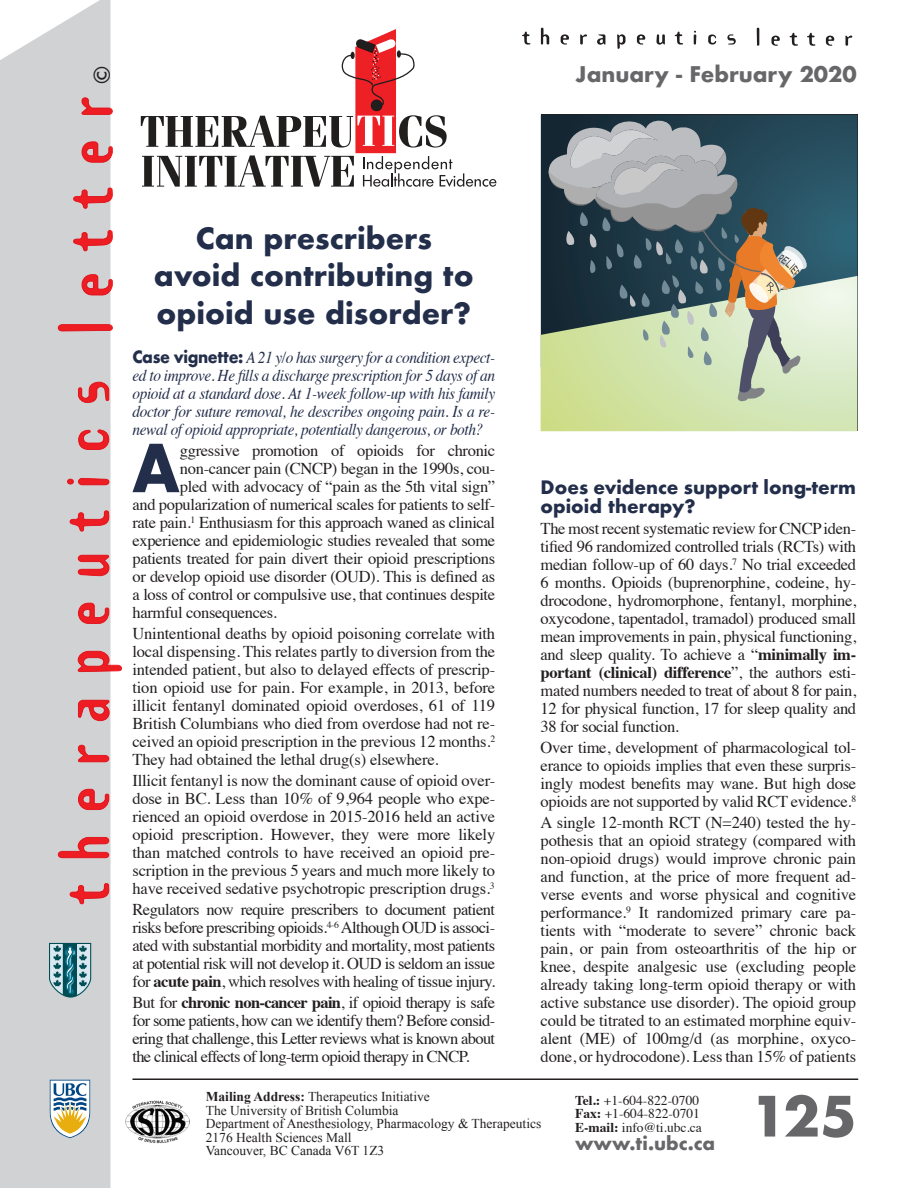
<style>
.page{position:relative;width:918px;height:1188px;background:#fff}
.page>*{position:absolute;margin:0;border:0;box-sizing:border-box;transform-origin:0 0}
.t1{font:700 64.2px "Futura";color:#232e4b;scale:.93 1}
.t2{font:700 54px "Futura";color:#67676a}
.t3{font:700 28.5px/37.5px "Futura";color:#232e4b;text-align:center}
.t4{font:700 21px "Futura";color:#67676a}
.t5{font:500 21px "Futura";color:#231f20}
.t6{font:700 18px/19.5px "Futura";color:#232e4b}
.t7{font:700 18px "Futura";color:#67676a}
.t8{font:16.5px/18px "Times";letter-spacing:-.02em;color:#231f20;text-align:justify}
.t9{font:italic 16.5px/18px "Times";letter-spacing:-.025em;color:#232e4b;text-align:justify;scale:.93 1}
.t10{font:13.5px/13.5px "Times New Roman";color:#231f20}
.t11{font:13.5px/13.5px "Times";color:#231f20}
.s1{font-family:"Futura";font-weight:700;font-style:normal}
.s2{font-weight:700}
</style>
<div class="page">
<div style="left:0;top:0;width:110px;height:1188px;background:#d1d2d4"></div>
<svg style="left:58px;top:324px;width:55px;height:8px"></svg>
<svg style="left:81px;top:274px;width:32px;height:22px"></svg>
<svg style="left:73px;top:230px;width:40px;height:22px"></svg>
<svg style="left:73px;top:187px;width:40px;height:22px"></svg>
<svg style="left:81px;top:141px;width:32px;height:22px"></svg>
<svg style="left:81px;top:97px;width:32px;height:18px"></svg>
<svg style="left:69px;top:883px;width:41px;height:22px"></svg>
<svg style="left:58px;top:837px;width:51px;height:21px"></svg>
<svg style="left:78px;top:789px;width:31px;height:21px"></svg>
<svg style="left:78px;top:744px;width:31px;height:19px"></svg>
<svg style="left:78px;top:699px;width:32px;height:22px"></svg>
<svg style="left:77px;top:651px;width:45px;height:21px"></svg>
<svg style="left:78px;top:602px;width:31px;height:22px"></svg>
<svg style="left:78px;top:554px;width:32px;height:23px"></svg>
<svg style="left:69px;top:510px;width:41px;height:22px"></svg>
<svg style="left:67px;top:478px;width:43px;height:8px"></svg>
<svg style="left:78px;top:429px;width:31px;height:21px"></svg>
<svg style="left:78px;top:381px;width:31px;height:22px"></svg>
<svg style="left:49px;top:943px;width:42px;height:55px;background:#709fa7"></svg>
<hr style="left:132px;top:1078px;width:726px;height:2px;background:#231f20">
<img style="left:125px;top:1100px;width:65px;height:44px">
<svg style="left:50px;top:1080px;width:40px;height:58px"></svg>
<svg style="left:141px;top:29px;width:355px;height:158px"></svg>
<svg style="left:757px;top:28px;width:2px;height:18px"></svg>
<svg style="left:771px;top:36px;width:9px;height:10px"></svg>
<svg style="left:790px;top:33px;width:8px;height:13px"></svg>
<svg style="left:807px;top:33px;width:8px;height:13px"></svg>
<svg style="left:826px;top:36px;width:8px;height:10px"></svg>
<svg style="left:845px;top:36px;width:7px;height:10px"></svg>
<svg style="left:522px;top:32px;width:8px;height:13px"></svg>
<svg style="left:541px;top:28px;width:8px;height:17px"></svg>
<svg style="left:561px;top:34px;width:8px;height:11px"></svg>
<svg style="left:580px;top:34px;width:7px;height:11px"></svg>
<svg style="left:597px;top:34px;width:8px;height:11px"></svg>
<svg style="left:617px;top:34px;width:9px;height:15px"></svg>
<svg style="left:637px;top:34px;width:8px;height:11px"></svg>
<svg style="left:656px;top:34px;width:9px;height:11px"></svg>
<svg style="left:675px;top:32px;width:8px;height:13px"></svg>
<svg style="left:694px;top:31px;width:2px;height:14px"></svg>
<svg style="left:708px;top:34px;width:8px;height:11px"></svg>
<svg style="left:727px;top:34px;width:9px;height:11px"></svg>
<svg style="left:541px;top:115px;width:316px;height:161px;background:#264f60"></svg>
<svg style="left:541px;top:276px;width:316px;height:155px;background:#d0e0b3"></svg>
<svg style="left:548px;top:118px;width:259px;height:285px;background:#7f8d82"></svg>
<p class="t5" style="left:88px;top:84px;width:19px;rotate:-90deg">©</p>
<p class="t4" style="left:576px;top:59px;width:283px">January - February 2020</p>
<h3 class="t3" style="left:154px;top:219px;width:321px">Can prescribers avoid contributing to opioid use disorder?</h3>
<p class="t9" style="left:132px;top:348px;width:392px"><span class="s1">Case vignette:</span> A 21 y/o has surgery for a condition expect&shy;ed to improve. He fills a discharge prescription for 5 days of an opioid at a standard dose. At 1-week follow-up with his family doctor for suture removal, he describes ongoing pain. Is a re&shy;newal of opioid appropriate, potentially dangerous, or both?</p>
<h1 class="t1" style="left:132px;top:422px;width:53px">A</h1>
<p class="t8" style="left:180px;top:440px;width:317px">ggressive promotion of opioids for chronic</p>
<p class="t8" style="left:180px;top:458px;width:317px">non-cancer pain (CNCP) began in the 1990s, cou-</p>
<p class="t8" style="left:180px;top:476px;width:317px">pled with advocacy of “pain as the 5th vital sign”</p>
<p class="t8" style="left:132px;top:494px;width:364px">and popularization of numerical scales for patients to self-</p>
<p class="t8" style="left:132px;top:512px;width:364px">rate pain.<sup>1</sup> Enthusiasm for this approach waned as clinical</p>
<p class="t8" style="left:132px;top:530px;width:364px">experience and epidemiologic studies revealed that some</p>
<p class="t8" style="left:132px;top:548px;width:364px">patients treated for pain divert their opioid prescriptions</p>
<p class="t8" style="left:132px;top:566px;width:364px">or develop opioid use disorder (OUD). This is defined as</p>
<p class="t8" style="left:132px;top:584px;width:364px">a loss of control or compulsive use, that continues despite</p>
<p class="t8" style="left:132px;top:602px;width:146px">harmful consequences.</p>
<p class="t8" style="left:132px;top:623px;width:364px">Unintentional deaths by opioid poisoning correlate with local dispensing. This relates partly to diversion from the intended patient, but also to delayed effects of prescrip&shy;tion opioid use for pain. For example, in 2013, before illicit fentanyl dominated opioid overdoses, 61 of 119<br>British Columbians who died from overdose had not re&shy;ceived an opioid prescription in the previous 12 months.<sup>2<br></sup>They had obtained the lethal drug(s) elsewhere.</p>
<p class="t8" style="left:132px;top:770px;width:364px">Illicit fentanyl is now the dominant cause of opioid over&shy;dose in BC. Less than 10% of 9,964 people who expe&shy;rienced an opioid overdose in 2015-2016 held an active opioid prescription. However, they were more likely than matched controls to have received an opioid pre&shy;scription in the previous 5 years and much more likely to have received sedative psychotropic prescription drugs.<sup>3</sup></p>
<p class="t8" style="left:132px;top:899px;width:364px">Regulators now require prescribers to document patient risks before prescribing opioids.<sup>4-6</sup> Although OUD is associ&shy;ated with substantial morbidity and mortality, most patients at potential risk will not develop it. OUD is seldom an issue for <span class="s2">acute pain</span>, which resolves with healing of tissue injury.</p>
<p class="t8" style="left:132px;top:992px;width:364px">But for <span class="s2">chronic non-cancer pain</span>, if opioid therapy is safe for some patients, how can we identify them? Before consid&shy;ering that challenge, this Letter reviews what is known about the clinical effects of long-term opioid therapy in CNCP.</p>
<p class="t6" style="left:541px;top:477px;width:317px">Does evidence support long-term opioid therapy?</p>
<p class="t8" style="left:541px;top:518px;width:317px">The most recent systematic review for CNCP iden&shy;tified 96 randomized controlled trials (RCTs) with median follow-up of 60 days.<sup>7</sup> No trial exceeded 6 months. Opioids (buprenorphine, codeine, hy&shy;drocodone, hydromorphone, fentanyl, morphine, oxycodone, tapentadol, tramadol) produced small mean improvements in pain, physical functioning, and sleep quality. To achieve a “<span class="s2">minimally im&shy;portant (clinical) difference</span>”, the authors esti&shy;mated numbers needed to treat of about 8 for pain, 12 for physical function, 17 for sleep quality and 38 for social function.</p>
<p class="t8" style="left:541px;top:737px;width:317px">Over time, development of pharmacological tol&shy;erance to opioids implies that even these surpris&shy;ingly modest benefits may wane. But high dose opioids are not supported by valid RCT evidence.<sup>8</sup></p>
<p class="t8" style="left:541px;top:812px;width:317px">A single 12-month RCT (N=240) tested the hy&shy;pothesis that an opioid strategy (compared with non-opioid drugs) would improve chronic pain and function, at the price of more frequent ad&shy;verse events and worse physical and cognitive performance.<sup>9</sup> It randomized primary care pa&shy;tients with “moderate to severe” chronic back pain, or pain from osteoarthritis of the hip or knee, despite analgesic use (excluding people already taking long-term opioid therapy or with active substance use disorder). The opioid group could be titrated to an estimated morphine equiv&shy;alent (ME) of 100mg/d (as morphine, oxyco&shy;done, or hydrocodone). Less than 15% of patients</p>
<p class="t10" style="left:206px;top:1090px;width:337px"><span class="s2">Mailing Address:</span> Therapeutics Initiative<br>The University of British Columbia<br>Department of Anesthesiology, Pharmacology &amp; Therapeutics 2176 Health Sciences Mall<br>Vancouver, BC Canada V6T 1Z3</p>
<p class="t11" style="left:575px;top:1092px;width:128px"><span class="s2">Tel.:</span> +1-604-822-0700<br><span class="s2">Fax:</span> +1-604-822-0701<br><span class="s2">E-mail:</span> info@ti.ubc.ca</p>
<p class="t7" style="left:575px;top:1130px;width:142px">www.ti.ubc.ca</p>
<h2 class="t2" style="left:750px;top:1077px;width:108px">125</h2>
</div>
